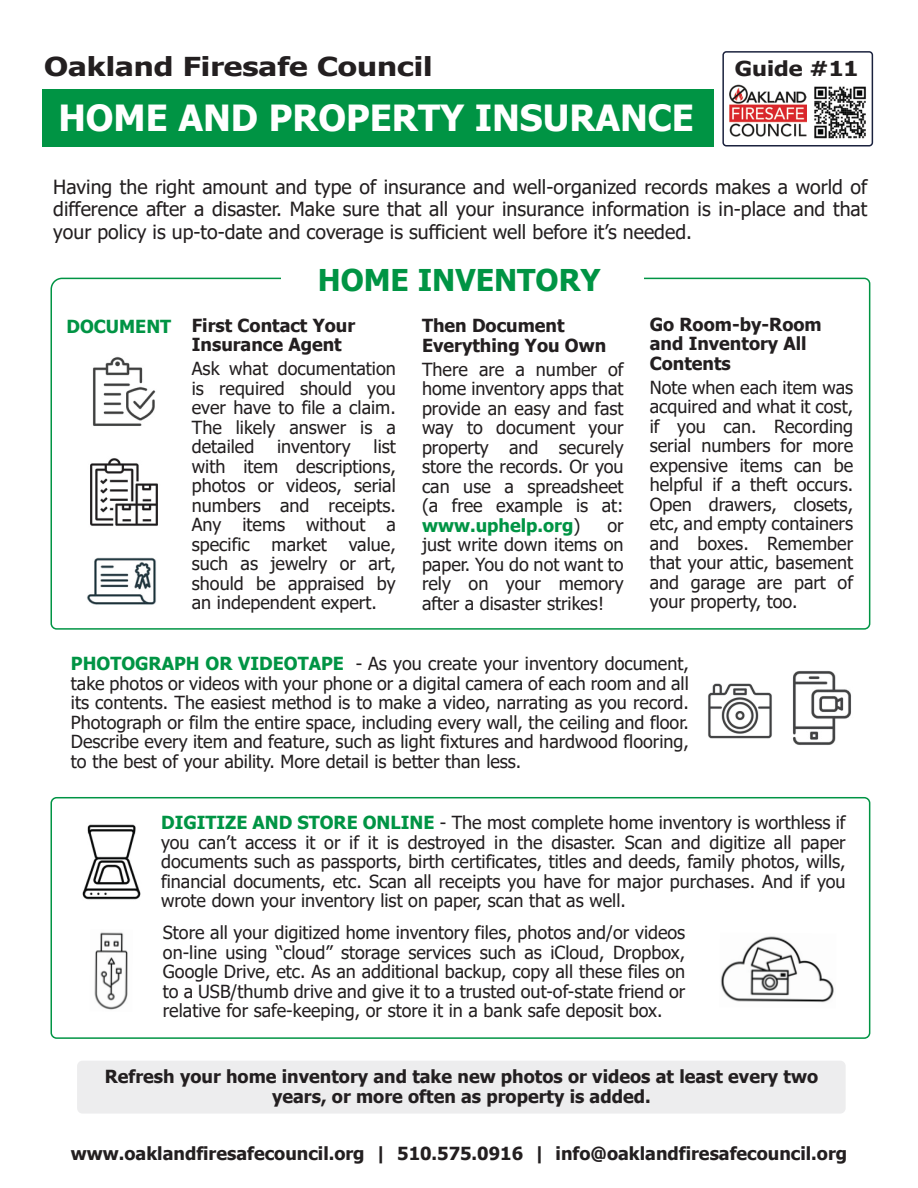
<style>
.page{position:relative;width:918px;height:1188px;background:#fff}
.page>*{position:absolute;margin:0;border:0;box-sizing:border-box;transform-origin:0 0}
.t1{font:700 36px "Tahoma";color:#fff}
.t2{font:700 30px "Tahoma";color:#009444}
.t3{font:700 26.1px "Tahoma";color:#231f20;scale:1.2 1}
.t4{font:700 20.55px "Tahoma";color:#231f20;scale:1.14 1}
.t5{font:19.5px/22.5px "Tahoma";color:#231f20;text-align:justify}
.t6{font:18px/19.5px "Tahoma";color:#231f20;text-align:justify}
.t7{font:700 18px/19.5px "Tahoma";color:#231f20}
.s1{color:#009444}
.s2{font-weight:700;color:#009444}
</style>
<div class="page">
<div style="left:43px;top:89px;width:671px;height:57px;background:#009444"></div>
<div style="left:722px;top:51px;width:151px;height:96px;border:2px solid #1a213d;border-radius:3px"></div>
<img style="left:729px;top:84px;width:78px;height:53px">
<img style="left:814px;top:86px;width:52px;height:53px">
<svg style="left:50px;top:277px;width:821px;height:353px"></svg>
<div style="left:281px;top:272px;width:363px;height:19px;background:#fff"></div>
<div style="left:51px;top:797px;width:819px;height:242px;border:2px solid #009444;border-radius:5px"></div>
<div style="left:77px;top:1061px;width:769px;height:53px;background:#ededee;border-radius:5px"></div>
<img style="left:792px;top:671px;width:59px;height:74px">
<img style="left:87px;top:454px;width:76px;height:75px">
<img style="left:88px;top:355px;width:69px;height:75px">
<img style="left:85px;top:553px;width:76px;height:57px">
<img style="left:82px;top:824px;width:59px;height:76px">
<img style="left:720px;top:936px;width:114px;height:67px">
<img style="left:94px;top:932px;width:34px;height:78px">
<img style="left:708px;top:683px;width:64px;height:56px">
<h3 class="t3" style="left:44px;top:48px;width:325px">Oakland Firesafe Council</h3>
<h1 class="t1" style="left:58px;top:93px;width:637px">HOME AND PROPERTY INSURANCE</h1>
<p class="t4" style="left:735px;top:54px;width:110px">Guide #11</p>
<p class="t5" style="left:53px;top:176px;width:816px">Having the right amount and type of insurance and well-organized records makes a world of difference after a disaster. Make sure that all your insurance information is in-place and that your policy is up-to-date and coverage is sufficient well before it’s needed.</p>
<h2 class="t2" style="left:318px;top:259px;width:284px">HOME INVENTORY</h2>
<p class="t7" style="left:192px;top:316px;width:165px;text-indent:-125px"><span class="s1">DOCUMENT</span> First Contact Your<br>Insurance Agent</p>
<p class="t6" style="left:192px;top:360px;width:206px">Ask what documentation is required should you ever have to file a claim.<br>The likely answer is a detailed</p>
<p class="t6" style="left:192px;top:438px;width:206px;text-indent:182px">list with item descriptions, photos or videos, serial numbers and receipts.<br>Any items without a specific market value, such as jewelry or art, should be appraised by an independent expert.</p>
<p class="t6" style="left:277px;top:438px;width:75px">inventory</p>
<p class="t7" style="left:422px;top:317px;width:186px">Then Document<br>Everything You Own</p>
<p class="t6" style="left:422px;top:360px;width:203px">There are a number of home inventory apps that provide an easy and fast way to document your property and securely store the records. Or you can use a spreadsheet (a free example is at: <span class="s2">www.uphelp.org</span>)</p>
<p class="t6" style="left:422px;top:516px;width:203px;text-indent:185px">or just write down items on paper. You do not want to rely on your memory after a disaster strikes!</p>
<p class="t7" style="left:650px;top:315px;width:173px">Go Room-by-Room and Inventory All<br>Contents</p>
<p class="t6" style="left:650px;top:378px;width:205px">Note when each item was acquired and what it cost, if you can. Recording serial numbers for more expensive items can be helpful if a theft occurs.<br>Open drawers, closets, etc, and empty containers and boxes. Remember that your attic, basement and garage are part of your property, too.</p>
<p class="t6" style="left:71px;top:655px;width:620px"><span class="s2">PHOTOGRAPH OR VIDEOTAPE</span> - As you create your inventory document, take photos or videos with your phone or a digital camera of each room and all its contents. The easiest method is to make a video, narrating as you record.<br>Photograph or film the entire space, including every wall, the ceiling and floor.<br>Describe every item and feature, such as light fixtures and hardwood flooring, to the best of your ability. More detail is better than less.</p>
<p class="t6" style="left:161px;top:814px;width:686px"><span class="s2">DIGITIZE AND STORE ONLINE</span> - The most complete home inventory is worthless if you can’t access it or if it is destroyed in the disaster. Scan and digitize all paper documents such as passports, birth certificates, titles and deeds, family photos, wills, financial documents, etc. Scan all receipts you have for major purchases. And if you wrote down your inventory list on paper, scan that as well.</p>
<p class="t6" style="left:163px;top:924px;width:524px">Store all your digitized home inventory files, photos and/or videos on-line using “cloud” storage services such as iCloud, Dropbox, Google Drive, etc. As an additional backup, copy all these files on to a USB/thumb drive and give it to a trusted out-of-state friend or relative for safe-keeping, or store it in a bank safe deposit box.</p>
<p class="t7" style="left:105px;top:1068px;width:715px;text-align:center">Refresh your home inventory and take new photos or videos at least every two years, or more often as property is added.</p>
<p class="t7" style="left:71px;top:1144px;width:778px">www.oaklandfiresafecouncil.org | 510.575.0916 | info@oaklandfiresafecouncil.org</p>
</div>
